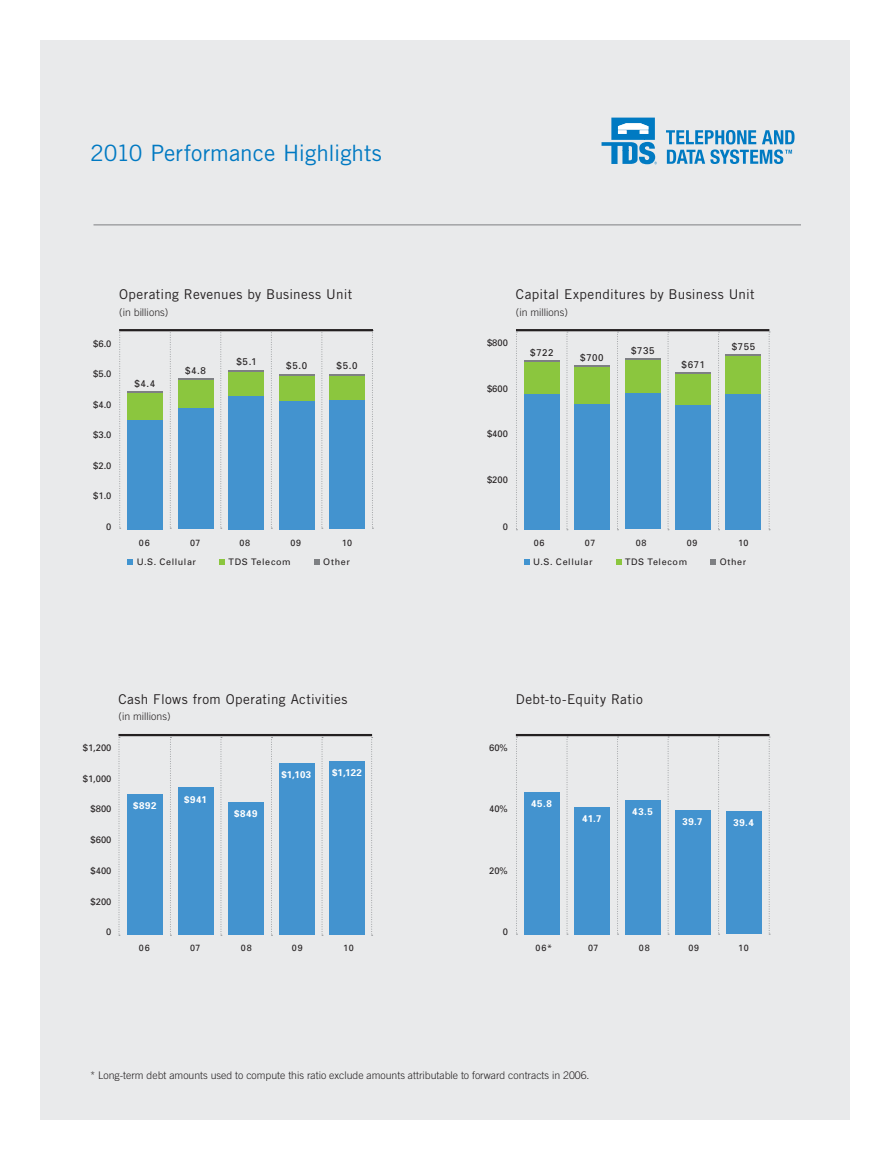
<style>
.page{position:relative;width:891px;height:1161px;background:#fff}
.page>*{position:absolute;margin:0;border:0;box-sizing:border-box;transform-origin:0 0}
.Table_header{font:22.5px "Trade Gothic";color:#0079c2}
.Table_header-2{font:13.5px "Trade Gothic";letter-spacing:.025em;color:#231f20}
.Table_header-3{font:300 10.5px "Trade Gothic";color:#231f20}
.t1{font:700 9.75px "Univers";letter-spacing:.055em;color:#fff}
.t2{font:9.75px "Univers";letter-spacing:.05em;color:#231f20}
.t3{font:9.3px "Univers";color:#231f20}
.t4{font:9px "Univers";letter-spacing:.065em;color:#231f20}
</style>
<div class="page">
<div style="left:40px;top:40px;width:810px;height:1080px;background:#e9eaeb"></div>
<hr style="left:94px;top:225px;width:707px;height:1px;background:#7e8083">
<svg style="left:127px;top:559px;width:6px;height:6px"></svg>
<svg style="left:219px;top:559px;width:6px;height:6px"></svg>
<svg style="left:314px;top:559px;width:6px;height:6px"></svg>
<div style="left:279px;top:398px;width:36px;height:131px;background:#4393cf"></div>
<hr style="left:118px;top:734px;width:254px;height:2px;background:#231f20">
<div style="left:127px;top:795px;width:36px;height:140px;background:#4393cf"></div>
<div style="left:178px;top:788px;width:36px;height:147px;background:#4393cf"></div>
<div style="left:228px;top:802px;width:36px;height:133px;background:#4393cf"></div>
<div style="left:279px;top:763px;width:36px;height:172px;background:#4393cf"></div>
<div style="left:329px;top:762px;width:36px;height:173px;background:#4393cf"></div>
<svg style="left:271px;top:737px;width:2px;height:199px"></svg>
<svg style="left:221px;top:737px;width:1px;height:199px"></svg>
<svg style="left:170px;top:737px;width:1px;height:199px"></svg>
<svg style="left:119px;top:737px;width:1px;height:199px"></svg>
<svg style="left:322px;top:737px;width:1px;height:199px"></svg>
<svg style="left:371px;top:737px;width:2px;height:199px"></svg>
<svg style="left:271px;top:331px;width:1px;height:198px"></svg>
<svg style="left:220px;top:331px;width:2px;height:198px"></svg>
<svg style="left:170px;top:331px;width:1px;height:198px"></svg>
<svg style="left:119px;top:331px;width:2px;height:198px"></svg>
<svg style="left:322px;top:331px;width:1px;height:198px"></svg>
<svg style="left:372px;top:331px;width:1px;height:198px"></svg>
<svg style="left:524px;top:559px;width:6px;height:6px"></svg>
<svg style="left:616px;top:559px;width:6px;height:6px"></svg>
<svg style="left:710px;top:559px;width:6px;height:6px"></svg>
<hr style="left:516px;top:329px;width:253px;height:2px;background:#231f20">
<div style="left:574px;top:367px;width:36px;height:38px;background:#8bc63e"></div>
<div style="left:574px;top:404px;width:36px;height:125px;background:#4393cf"></div>
<div style="left:625px;top:359px;width:36px;height:35px;background:#8bc63e"></div>
<div style="left:625px;top:393px;width:36px;height:136px;background:#4393cf"></div>
<div style="left:675px;top:373px;width:36px;height:33px;background:#8bc63e"></div>
<div style="left:675px;top:405px;width:36px;height:124px;background:#4393cf"></div>
<div style="left:725px;top:355px;width:36px;height:40px;background:#8bc63e"></div>
<div style="left:725px;top:394px;width:36px;height:135px;background:#4393cf"></div>
<svg style="left:668px;top:332px;width:1px;height:198px"></svg>
<svg style="left:617px;top:332px;width:2px;height:198px"></svg>
<svg style="left:567px;top:332px;width:1px;height:198px"></svg>
<svg style="left:516px;top:332px;width:1px;height:198px"></svg>
<svg style="left:718px;top:332px;width:2px;height:198px"></svg>
<svg style="left:769px;top:332px;width:1px;height:198px"></svg>
<div style="left:524px;top:792px;width:36px;height:143px;background:#4393cf"></div>
<div style="left:574px;top:807px;width:36px;height:128px;background:#4393cf"></div>
<div style="left:625px;top:800px;width:36px;height:135px;background:#4393cf"></div>
<div style="left:675px;top:810px;width:36px;height:125px;background:#4393cf"></div>
<div style="left:726px;top:811px;width:36px;height:123px;background:#4393cf"></div>
<svg style="left:668px;top:737px;width:1px;height:198px"></svg>
<svg style="left:617px;top:737px;width:2px;height:198px"></svg>
<svg style="left:567px;top:737px;width:1px;height:198px"></svg>
<svg style="left:516px;top:737px;width:1px;height:198px"></svg>
<svg style="left:718px;top:737px;width:2px;height:198px"></svg>
<svg style="left:769px;top:737px;width:1px;height:198px"></svg>
<hr style="left:516px;top:734px;width:253px;height:2px;background:#231f20">
<hr style="left:119px;top:329px;width:254px;height:2px;background:#231f20">
<div style="left:329px;top:375px;width:36px;height:120px;background:#8bc63e"></div>
<div style="left:329px;top:401px;width:36px;height:128px;background:#4393cf"></div>
<div style="left:228px;top:371px;width:36px;height:125px;background:#8bc63e"></div>
<div style="left:228px;top:396px;width:36px;height:133px;background:#4393cf"></div>
<div style="left:524px;top:361px;width:36px;height:34px;background:#8bc63e"></div>
<div style="left:524px;top:394px;width:36px;height:135px;background:#4393cf"></div>
<div style="left:279px;top:375px;width:36px;height:26px;background:#8bc63e"></div>
<div style="left:178px;top:379px;width:36px;height:116px;background:#8bc63e"></div>
<div style="left:178px;top:409px;width:36px;height:120px;background:#4393cf"></div>
<div style="left:127px;top:392px;width:36px;height:103px;background:#8bc63e"></div>
<div style="left:127px;top:420px;width:36px;height:109px;background:#4393cf"></div>
<hr style="left:228px;top:370px;width:36px;height:1px;background:#7e8083">
<hr style="left:178px;top:378px;width:36px;height:1px;background:#7e8083">
<hr style="left:127px;top:391px;width:36px;height:1px;background:#7e8083">
<hr style="left:279px;top:374px;width:36px;height:1px;background:#7e8083">
<hr style="left:329px;top:374px;width:36px;height:1px;background:#7e8083">
<hr style="left:524px;top:360px;width:36px;height:2px;background:#7e8083">
<hr style="left:574px;top:366px;width:36px;height:1px;background:#7e8083">
<hr style="left:625px;top:358px;width:36px;height:1px;background:#7e8083">
<hr style="left:675px;top:372px;width:36px;height:1px;background:#7e8083">
<hr style="left:725px;top:354px;width:36px;height:1px;background:#7e8083">
<svg style="left:602px;top:118px;width:55px;height:46px"></svg>
<svg style="left:666px;top:130px;width:129px;height:34px"></svg>
<p class="Table_header" style="left:90px;top:140px;width:293px">2010 Performance Highlights</p>
<p class="Table_header-2" style="left:119px;top:286px;width:235px">Operating Revenues by Business Unit</p>
<p class="Table_header-3" style="left:119px;top:306px;width:51px">(in billions)</p>
<p class="Table_header-2" style="left:516px;top:286px;width:240px">Capital Expenditures by Business Unit</p>
<p class="Table_header-3" style="left:516px;top:306px;width:54px">(in millions)</p>
<p class="t3" style="left:93px;top:338px;width:20px">$6.0</p>
<p class="t3" style="left:93px;top:368px;width:20px">$5.0</p>
<p class="t3" style="left:93px;top:399px;width:20px">$4.0</p>
<p class="t3" style="left:93px;top:429px;width:20px">$3.0</p>
<p class="t3" style="left:93px;top:460px;width:20px">$2.0</p>
<p class="t3" style="left:93px;top:490px;width:20px">$1.0</p>
<p class="t3" style="left:106px;top:520px;width:7px">0</p>
<p class="t2" style="left:134px;top:378px;width:22px">$4.4</p>
<p class="t2" style="left:185px;top:365px;width:22px">$4.8</p>
<p class="t2" style="left:236px;top:356px;width:21px">$5.1</p>
<p class="t2" style="left:286px;top:360px;width:22px">$5.0</p>
<p class="t2" style="left:337px;top:359px;width:22px">$5.0</p>
<p class="t3" style="left:487px;top:337px;width:22px">$800</p>
<p class="t3" style="left:487px;top:383px;width:22px">$600</p>
<p class="t3" style="left:487px;top:428px;width:22px">$400</p>
<p class="t3" style="left:487px;top:474px;width:22px">$200</p>
<p class="t3" style="left:503px;top:520px;width:7px">0</p>
<p class="t2" style="left:530px;top:347px;width:25px">$722</p>
<p class="t2" style="left:580px;top:352px;width:25px">$700</p>
<p class="t2" style="left:631px;top:344px;width:25px">$735</p>
<p class="t2" style="left:682px;top:358px;width:25px">$671</p>
<p class="t2" style="left:732px;top:341px;width:25px">$755</p>
<p class="t4" style="left:139px;top:537px;width:12px">06</p>
<p class="t4" style="left:190px;top:537px;width:12px">07</p>
<p class="t4" style="left:239px;top:537px;width:12px">08</p>
<p class="t4" style="left:290px;top:537px;width:12px">09</p>
<p class="t4" style="left:342px;top:537px;width:12px">10</p>
<p class="t4" style="left:137px;top:556px;width:61px">U.S. Cellular</p>
<p class="t4" style="left:229px;top:556px;width:64px">TDS Telecom</p>
<p class="t4" style="left:323px;top:556px;width:28px">Other</p>
<p class="t4" style="left:534px;top:537px;width:12px">06</p>
<p class="t4" style="left:585px;top:537px;width:12px">07</p>
<p class="t4" style="left:636px;top:537px;width:12px">08</p>
<p class="t4" style="left:687px;top:537px;width:12px">09</p>
<p class="t4" style="left:738px;top:537px;width:12px">10</p>
<p class="t4" style="left:533px;top:556px;width:61px">U.S. Cellular</p>
<p class="t4" style="left:625px;top:556px;width:64px">TDS Telecom</p>
<p class="t4" style="left:720px;top:556px;width:28px">Other</p>
<p class="Table_header-2" style="left:118px;top:691px;width:231px">Cash Flows from Operating Activities</p>
<p class="Table_header-3" style="left:118px;top:711px;width:54px">(in millions)</p>
<p class="Table_header-2" style="left:516px;top:691px;width:128px">Debt-to-Equity Ratio</p>
<p class="t3" style="left:83px;top:742px;width:30px">$1,200</p>
<p class="t3" style="left:83px;top:773px;width:30px">$1,000</p>
<p class="t3" style="left:91px;top:803px;width:22px">$800</p>
<p class="t3" style="left:91px;top:834px;width:22px">$600</p>
<p class="t3" style="left:91px;top:865px;width:22px">$400</p>
<p class="t3" style="left:91px;top:896px;width:22px">$200</p>
<p class="t3" style="left:106px;top:926px;width:7px">0</p>
<p class="t1" style="left:133px;top:799px;width:25px">$892</p>
<p class="t1" style="left:184px;top:793px;width:24px">$941</p>
<p class="t1" style="left:234px;top:807px;width:25px">$849</p>
<p class="t1" style="left:281px;top:769px;width:31px">$1,103</p>
<p class="t1" style="left:332px;top:766px;width:31px">$1,122</p>
<p class="t3" style="left:489px;top:741px;width:20px">60%</p>
<p class="t3" style="left:489px;top:803px;width:20px">40%</p>
<p class="t3" style="left:489px;top:864px;width:20px">20%</p>
<p class="t3" style="left:503px;top:926px;width:7px">0</p>
<p class="t1" style="left:531px;top:797px;width:22px">45.8</p>
<p class="t1" style="left:582px;top:812px;width:21px">41.7</p>
<p class="t1" style="left:632px;top:805px;width:22px">43.5</p>
<p class="t1" style="left:682px;top:815px;width:22px">39.7</p>
<p class="t1" style="left:733px;top:816px;width:22px">39.4</p>
<p class="t4" style="left:139px;top:942px;width:12px">06</p>
<p class="t4" style="left:190px;top:942px;width:12px">07</p>
<p class="t4" style="left:241px;top:942px;width:12px">08</p>
<p class="t4" style="left:292px;top:942px;width:12px">09</p>
<p class="t4" style="left:343px;top:942px;width:12px">10</p>
<p class="t4" style="left:536px;top:942px;width:18px">06*</p>
<p class="t4" style="left:588px;top:942px;width:12px">07</p>
<p class="t4" style="left:639px;top:942px;width:12px">08</p>
<p class="t4" style="left:688px;top:942px;width:12px">09</p>
<p class="t4" style="left:738px;top:942px;width:12px">10</p>
<p class="Table_header-3" style="left:90px;top:1069px;width:501px">* Long-term debt amounts used to compute this ratio exclude amounts attributable to forward contracts in 2006.</p>
</div>
